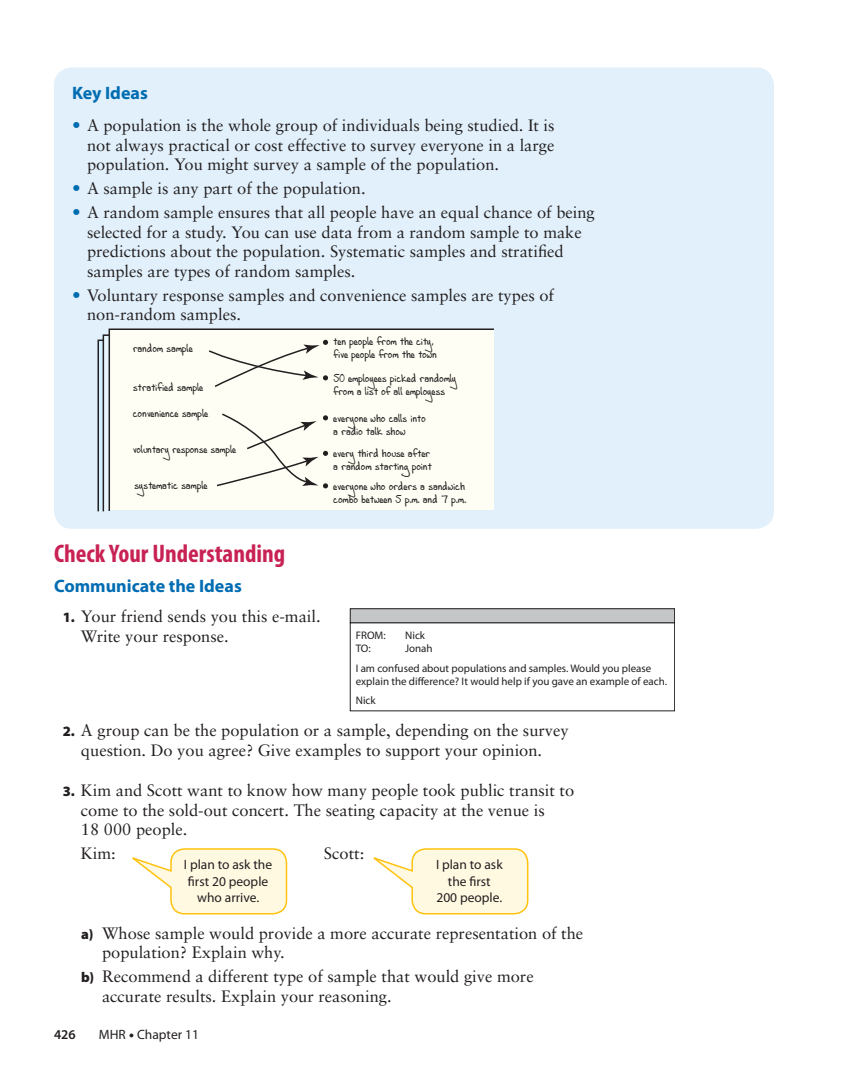
<style>
.page{position:relative;width:864px;height:1080px;background:#fff}
.page>*{position:absolute;margin:0;border:0;box-sizing:border-box;transform-origin:0 0}
.t1{font:700 condensed 25.5px "Myriad Pro";color:#c82254}
.t2{font:700 18px "Myriad Pro";color:#006cb2}
.t3{font:16.5px/19.5px "Sabon";color:#231f20}
.t4{font:13.5px/16.5px "Myriad Pro";color:#231f20;text-align:center}
.t5{font:600 13.5px "Myriad Pro";color:#231f20}
.t6{font:11.25px/12.8px "Andrew Script 16";color:#231f20}
.t7{font:300 10.95px/19.5px "Trade Gothic";color:#231f20}
.s1{font-size:17.25px;color:#006cb2}
.s2{font-family:"Myriad Pro";font-weight:900;font-size:14.25px}
.s3{font-weight:900}
</style>
<div class="page">
<div style="left:54px;top:68px;width:720px;height:461px;background:#e1f0fb;border-radius:18px"></div>
<svg style="left:132px;top:848px;width:156px;height:67px"></svg>
<svg style="left:373px;top:848px;width:156px;height:67px"></svg>
<svg style="left:102px;top:334px;width:6px;height:178px"></svg>
<div style="left:108px;top:328px;width:386px;height:183px;background:#fffef4"></div>
<svg style="left:208px;top:340px;width:120px;height:48px"></svg>
<svg style="left:215px;top:413px;width:113px;height:75px"></svg>
<div style="left:350px;top:609px;width:325px;height:14px;background:#c5c6c8"></div>
<div style="left:350px;top:608px;width:325px;height:15px;border:1px solid #231f20"></div>
<p class="t2" style="left:72px;top:86px;width:77px">Key Ideas</p>
<p class="t3" style="left:87px;top:117px;width:469px;text-align:justify;text-indent:-15px"><span class="s1">•</span> A population is the whole group of individuals being studied. It is not always practical or cost effective to survey everyone in a large population. You might survey a sample of the population.</p>
<p class="t3" style="left:72px;top:180px;width:295px"><span class="s1">•</span> A sample is any part of the population.</p>
<p class="t3" style="left:87px;top:204px;width:509px;text-indent:-15px"><span class="s1">•</span> A random sample ensures that all people have an equal chance of being selected for a study. You can use data from a random sample to make predictions about the population. Systematic samples and stratified samples are types of random samples.</p>
<p class="t3" style="left:87px;top:287px;width:469px;text-indent:-15px"><span class="s1">•</span> Voluntary response samples and convenience samples are types of non-random samples.</p>
<p class="t6" style="left:133px;top:342px;width:61px">random sample</p>
<p class="t6" style="left:133px;top:380px;width:72px">stratified sample</p>
<p class="t6" style="left:133px;top:407px;width:77px">convenience sample</p>
<p class="t6" style="left:133px;top:443px;width:105px">voluntary response sample</p>
<p class="t6" style="left:134px;top:478px;width:75px">systematic sample</p>
<p class="t6" style="left:334px;top:335px;width:105px">ten people from the city, five people from the town</p>
<p class="t6" style="left:334px;top:372px;width:124px">50 employees picked randomly from a list of all employess</p>
<p class="t6" style="left:334px;top:412px;width:94px">everyone who calls into a radio talk show</p>
<p class="t6" style="left:334px;top:447px;width:100px">every third house after a random starting point</p>
<p class="t6" style="left:334px;top:480px;width:134px">everyone who orders a sandwich combo between 5 p.m. and 7 p.m.</p>
<h1 class="t1" style="left:54px;top:544px;width:233px">Check Your Understanding</h1>
<p class="t2" style="left:54px;top:579px;width:189px">Communicate the Ideas</p>
<p class="t3" style="left:81px;top:608px;width:241px;text-indent:-18px"><span class="s2">1.</span> Your friend sends you this e-mail.<br>Write your response.</p>
<p class="t7" style="left:356px;top:626px;width:31px">FROM:</p>
<p class="t7" style="left:405px;top:626px;width:21px">Nick</p>
<p class="t7" style="left:356px;top:640px;width:16px">TO:</p>
<p class="t7" style="left:356px;top:640px;width:297px;text-indent:49px">Jonah<br>I am confused about populations and samples. Would you please</p>
<p class="t7" style="left:356px;top:672px;width:313px">explain the difference? It would help if you gave an example of each.<br>Nick</p>
<p class="t3" style="left:63px;top:722px;width:507px;text-align:center"><span class="s2">2.</span> A group can be the population or a sample, depending on the survey question. Do you agree? Give examples to support your opinion.</p>
<p class="t3" style="left:81px;top:782px;width:495px;text-indent:-18px"><span class="s2">3.</span> Kim and Scott want to know how many people took public transit to come to the sold-out concert. The seating capacity at the venue is<br>18 000 people.</p>
<p class="t3" style="left:81px;top:845px;width:36px">Kim:</p>
<p class="t3" style="left:324px;top:845px;width:42px">Scott:</p>
<p class="t4" style="left:184px;top:858px;width:90px">I plan to ask the first 20 people who arrive.</p>
<p class="t4" style="left:436px;top:858px;width:68px">I plan to ask the first<br>200 people.</p>
<p class="t3" style="left:102px;top:925px;width:483px;text-indent:-21px"><span class="s2">a)</span> Whose sample would provide a more accurate representation of the population? Explain why.</p>
<p class="t3" style="left:102px;top:968px;width:433px;text-indent:-21px"><span class="s2">b)</span> Recommend a different type of sample that would give more accurate results. Explain your reasoning.</p>
<p class="t5" style="left:54px;top:1030px;width:23px">426</p>
<p class="t4" style="left:99px;top:1028px;width:102px">MHR <span class="s3">•</span> Chapter 11</p>
</div>
